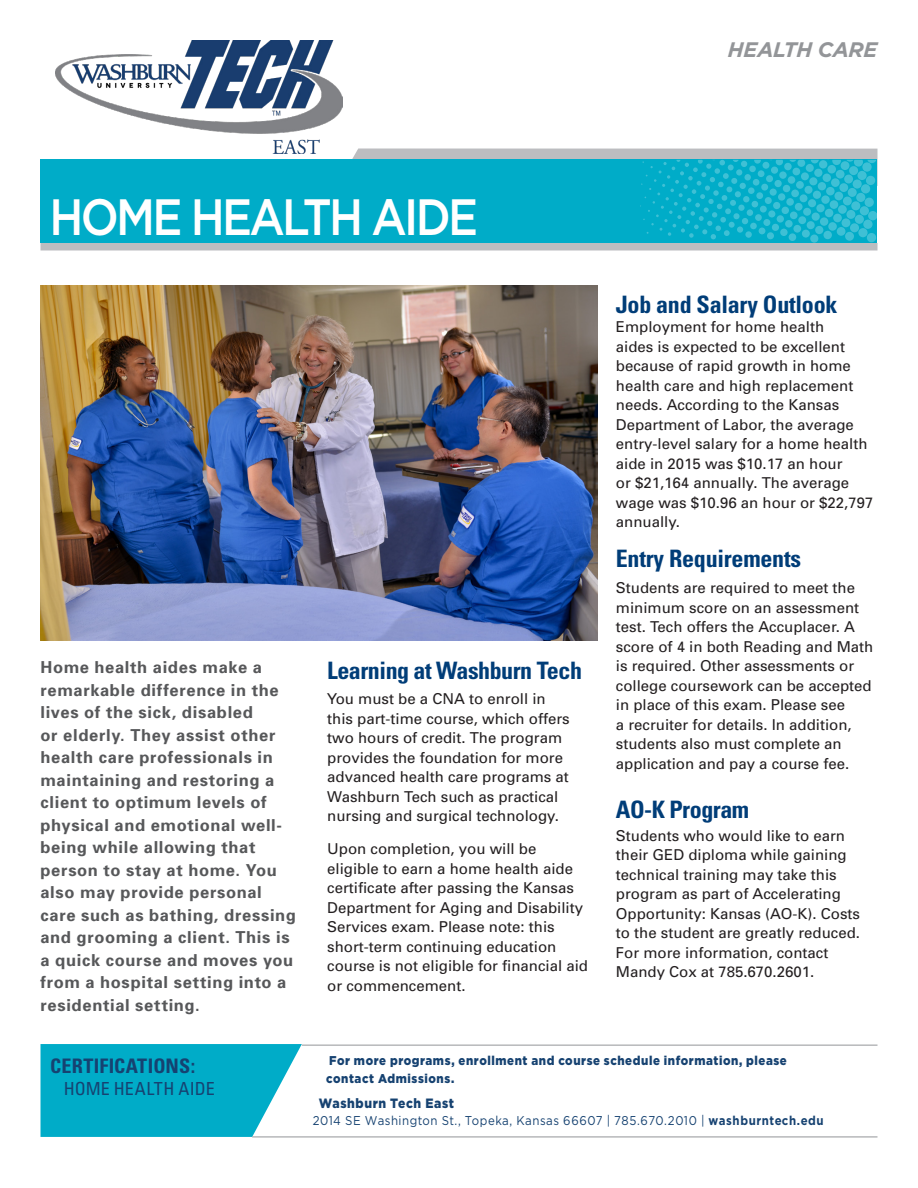
<style>
.page{position:relative;width:918px;height:1188px;background:#fff}
.page>*{position:absolute;margin:0;border:0;box-sizing:border-box;transform-origin:0 0}
.t1{font:500 51px "Gotham";letter-spacing:-.06em;color:#fff;scale:.88 1}
.t2{font:700 condensed 24px "Univers";letter-spacing:-.01em;color:#003d78}
.Bulleted_list{font:italic 700 21px "Gotham";letter-spacing:-.015em;color:#939598}
.Bullets{font:700 condensed 19.95px "Univers";letter-spacing:.01em;color:#164271}
.Bullets-2{font:condensed 18px "Univers";color:#164271}
.Bullets-3{font:700 16.5px/22.5px "Univers";letter-spacing:.04em;color:#57585a}
.t3{font:15px/19.5px "Univers";color:#231f20}
.Bullets-4{font:900 13.5px "Gotham";letter-spacing:.05em;color:#164271;scale:.9 1}
.Bullets-5{font:900 12.75px/17.9px "Gotham";letter-spacing:.05em;color:#164271;scale:.9 1}
.Bullets-6{font:12.75px "Gotham";letter-spacing:.045em;color:#164271;scale:.9 1}
.s1{font-weight:700}
</style>
<div class="page">
<div style="left:40px;top:160px;width:838px;height:83px;background:#00acc8"></div>
<div style="left:40px;top:243px;width:838px;height:7px;background:#bcbdc0"></div>
<div style="left:867px;top:233px;width:9px;height:9px;background:#3fc0d5;border-radius:50%"></div>
<svg style="left:845px;top:232px;width:9px;height:9px"></svg>
<div style="left:810px;top:235px;width:8px;height:8px;background:#3fc0d5;border-radius:50%"></div>
<div style="left:789px;top:233px;width:7px;height:8px;background:#3fc0d5;border-radius:50%"></div>
<svg style="left:337px;top:148px;width:541px;height:91px"></svg>
<hr style="left:302px;top:1045px;width:576px;height:1px;background:#939598">
<svg style="left:40px;top:1044px;width:262px;height:93px;background:#18b4cd"></svg>
<hr style="left:252px;top:1137px;width:626px;height:1px;background:#939598">
<img style="left:40px;top:285px;width:558px;height:355px">
<img style="left:55px;top:41px;width:288px;height:113px">
<p class="Bulleted_list" style="left:728px;top:38px;width:151px">HEALTH CARE</p>
<p class="t1" style="left:49px;top:188px;width:489px">HOME HEALTH AIDE</p>
<p class="Bullets-3" style="left:40px;top:656px;width:257px">Home health aides make a remarkable difference in the lives of the sick, disabled<br>or elderly. They assist other health care professionals in maintaining and restoring a client to optimum levels of physical and emotional well&shy;being while allowing that person to stay at home. You also may provide personal care such as bathing, dressing and grooming a client. This is a quick course and moves you from a hospital setting into a residential setting.</p>
<p class="t2" style="left:327px;top:655px;width:256px">Learning at Washburn Tech</p>
<p class="t3" style="left:327px;top:689px;width:244px">You must be a CNA to enroll in this part-time course, which offers two hours of credit. The program provides the foundation for more advanced health care programs at<br>Washburn Tech such as practical nursing and surgical technology.</p>
<p class="t3" style="left:327px;top:839px;width:262px">Upon completion, you will be eligible to earn a home health aide certificate after passing the Kansas<br>Department for Aging and Disability<br>Services exam. Please note: this short-term continuing education course is not eligible for financial aid or commencement.</p>
<p class="t2" style="left:616px;top:290px;width:223px">Job and Salary Outlook</p>
<p class="t3" style="left:616px;top:317px;width:210px">Employment for home health</p>
<p class="t3" style="left:616px;top:337px;width:259px">aides is expected to be excellent because of rapid growth in home health care and high replacement needs. According to the Kansas<br>Department of Labor, the average entry-level salary for a home health aide in 2015 was $10.17 an hour<br>or $21,164 annually. The average wage was $10.96 an hour or $22,797 annually.</p>
<p class="t2" style="left:616px;top:544px;width:187px">Entry Requirements</p>
<p class="t3" style="left:616px;top:578px;width:259px">Students are required to meet the minimum score on an assessment test. Tech offers the Accuplacer. A score of 4 in both Reading and Math is required. Other assessments or college coursework can be accepted in place of this exam. Please see<br>a recruiter for details. In addition, students also must complete an application and pay a course fee.</p>
<p class="t2" style="left:616px;top:794px;width:135px">AO-K Program</p>
<p class="t3" style="left:616px;top:826px;width:246px">Students who would like to earn their GED diploma while gaining technical training may take this program as part of Accelerating<br>Opportunity: Kansas (AO-K). Costs to the student are greatly reduced.<br>For more information, contact<br>Mandy Cox at 785.670.2601.</p>
<p class="Bullets" style="left:50px;top:1054px;width:147px">CERTIFICATIONS:</p>
<p class="Bullets-2" style="left:64px;top:1077px;width:152px">HOME HEALTH AIDE</p>
<p class="Bullets-5" style="left:326px;top:1051px;width:513px">For more programs, enrollment and course schedule information, please contact Admissions.</p>
<p class="Bullets-4" style="left:319px;top:1095px;width:152px">Washburn Tech East</p>
<p class="Bullets-6" style="left:313px;top:1114px;width:569px">2014 SE Washington St., Topeka, Kansas 66607 | 785.670.2010 | <span class="s1">washburntech.edu</span></p>
</div>
